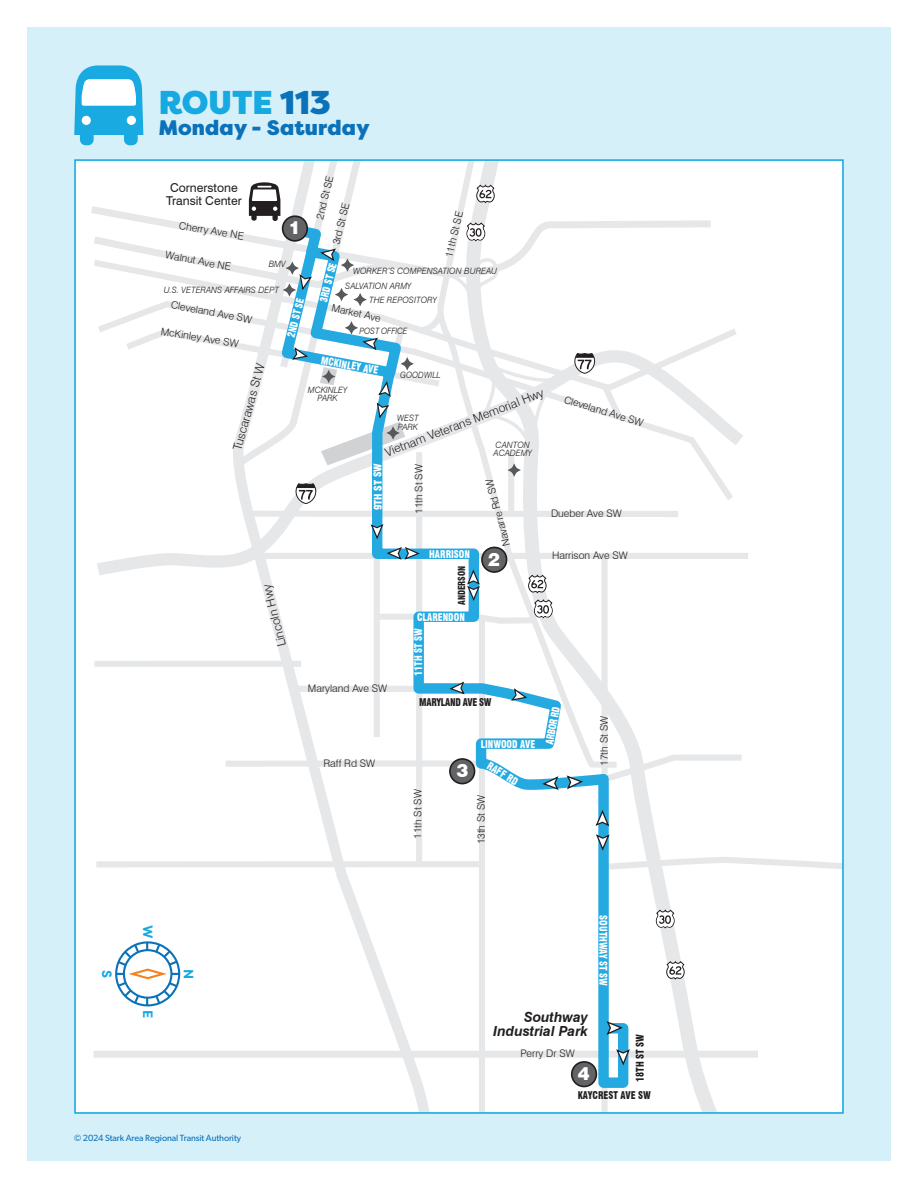
<style>
.page{position:relative;width:918px;height:1188px;background:#d6f0fa}
.page>*{position:absolute;margin:0;border:0;box-sizing:border-box;transform-origin:0 0}
.t1{font:900 33px "Filson Pro";color:#17a9e1}
.t2{font:900 21px "Filson Pro";letter-spacing:.01em;color:#0b72ba}
.t3{font:900 18.15px "Swiss 721 BT";color:#fff}
.t4{font:italic 700 13.95px/14px "Swiss 721 BT";color:#231f20;text-align:right}
.t5{font:700 13.65px "Filson Pro";color:#17a9e1}
.t6{font:300 12.15px "Swiss 721 BT";color:#231f20}
.t7{font:12.15px/12.1px "Swiss 721 BT";color:#231f20;text-align:center}
.t8{font:300 10.5px/22.2px "Swiss 721 BT";color:#231f20}
.t9{font:900 condensed 10.5px "Swiss 721 BT";color:#fff;scale:.9 1}
.t10{font:900 condensed 10.5px "Swiss 721 BT";color:#231f20;scale:.9 1}
.t11{font:900 condensed 10.5px "Swiss 721 BT";letter-spacing:-.03em;color:#231f20;scale:.9 1}
.t12{font:900 condensed 10.5px "Swiss 721 BT";color:#fff}
.t13{font:900 condensed 9.6px "Swiss 721 BT";letter-spacing:-.005em;color:#231f20;scale:.9 1}
.t14{font:9px "Gibson";letter-spacing:-.01em;color:#0872ba}
.t15{font:italic 300 8.7px/8.7px "Swiss 721 BT";color:#231f20}
.t16{font:italic 300 8.7px "Swiss 721 BT";letter-spacing:-.02em;color:#231f20;scale:.95 1}
.t17{font:italic 300 8.7px "Swiss 721 BT";color:#231f20;scale:.93 1}
.s1{color:#0b72ba}
</style>
<div class="page">
<div style="left:891px;top:0;width:27px;height:1188px;background:#fff"></div>
<div style="left:0;top:0;width:27px;height:1188px;background:#fff"></div>
<div style="left:0;top:1161px;width:918px;height:27px;background:#fff"></div>
<div style="left:0;top:0;width:918px;height:27px;background:#fff"></div>
<svg style="left:74px;top:65px;width:69px;height:80px"></svg>
<div style="left:75px;top:160px;width:768px;height:953px;background:#fff"></div>
<svg style="left:601px;top:734px;width:116px;height:377px"></svg>
<svg style="left:627px;top:220px;width:84px;height:8px"></svg>
<svg style="left:627px;top:396px;width:112px;height:104px"></svg>
<svg style="left:627px;top:329px;width:110px;height:67px"></svg>
<svg style="left:302px;top:743px;width:127px;height:368px"></svg>
<div style="left:247px;top:511px;width:431px;height:6px;background:#e6e7e9"></div>
<div style="left:258px;top:553px;width:490px;height:6px;background:#e6e7e9"></div>
<div style="left:96px;top:861px;width:383px;height:6px;background:#e6e7e9"></div>
<svg style="left:666px;top:960px;width:19px;height:20px"></svg>
<svg style="left:656px;top:908px;width:19px;height:21px"></svg>
<div style="left:479px;top:616px;width:6px;height:497px;background:#e6e7e9"></div>
<div style="left:602px;top:557px;width:6px;height:556px;background:#e6e7e9"></div>
<div style="left:94px;top:1051px;width:664px;height:7px;background:#e6e7e9"></div>
<svg style="left:408px;top:721px;width:226px;height:372px"></svg>
<div style="left:572px;top:1062px;width:24px;height:25px;background:#636366;border-radius:50%"></div>
<div style="left:571px;top:1061px;width:26px;height:26px;border:2px solid #231f20;border-radius:50%"></div>
<svg style="left:605px;top:1020px;width:20px;height:16px"></svg>
<svg style="left:615px;top:1048px;width:16px;height:19px"></svg>
<svg style="left:225px;top:752px;width:517px;height:39px"></svg>
<svg style="left:594px;top:808px;width:247px;height:65px"></svg>
<svg style="left:115px;top:941px;width:65px;height:65px"></svg>
<svg style="left:86px;top:160px;width:541px;height:583px"></svg>
<h1 class="t1" style="left:159px;top:81px;width:174px">ROUTE <span class="s1">113</span></h1>
<h2 class="t2" style="left:159px;top:114px;width:212px">Monday - Saturday</h2>
<p class="t8" style="left:304px;top:236px;width:67px;text-indent:21px;rotate:-76deg">2nd St SE<br>3rd St SE</p>
<p class="t7" style="left:166px;top:182px;width:77px">Cornerstone<br>Transit Center</p>
<p class="t8" style="left:438px;top:254px;width:48px;rotate:-76deg">11th St SE</p>
<p class="t8" style="left:181px;top:214px;width:67px;rotate:10deg">Cherry Ave NE</p>
<p class="t8" style="left:168px;top:243px;width:68px;rotate:11deg">Walnut Ave NE</p>
<p class="t8" style="left:173px;top:293px;width:84px;rotate:11deg">Cleveland Ave SW</p>
<p class="t8" style="left:163px;top:320px;width:80px;rotate:9deg">McKinley Ave SW</p>
<p class="t6" style="left:230px;top:448px;width:91px;rotate:-75deg">Tuscarawas St W</p>
<h3 class="t3" style="left:289px;top:217px;width:13px">1</h3>
<p class="t15" style="left:269px;top:260px;width:18px">BMV</p>
<p class="t15" style="left:164px;top:285px;width:117px">U.S. VETERANS AFFAIRS DEPT</p>
<p class="t9" style="left:317px;top:301px;width:46px;rotate:-76deg">3RD ST SE</p>
<p class="t15" style="left:353px;top:266px;width:145px">WORKER’S COMPENSATION BUREAU</p>
<p class="t15" style="left:369px;top:280px;width:69px;line-height:13.2px;text-indent:-24px">SALVATION ARMY<br>THE REPOSITORY</p>
<p class="t9" style="left:285px;top:336px;width:46px;rotate:-76deg">2ND ST SE</p>
<p class="t8" style="left:334px;top:296px;width:52px;rotate:13deg">Market Ave</p>
<p class="t16" style="left:360px;top:326px;width:52px">POST OFFICE</p>
<p class="t9" style="left:322px;top:354px;width:66px;rotate:10deg">MCKINLEY AVE</p>
<p class="t17" style="left:400px;top:370px;width:45px">GOODWILL</p>
<p class="t15" style="left:397px;top:413px;width:23px">WEST<br>PARK</p>
<p class="t15" style="left:308px;top:385px;width:41px;text-align:center">MCKINLEY<br>PARK</p>
<p class="t6" style="left:383px;top:446px;width:170px;rotate:-21deg">Vietnam Veterans Memorial Hwy</p>
<p class="t15" style="left:494px;top:440px;width:40px">CANTON<br>ACADEMY</p>
<p class="t8" style="left:568px;top:388px;width:84px;rotate:17deg">Cleveland Ave SW</p>
<p class="t12" style="left:372px;top:510px;width:49px;rotate:-90deg">9TH ST SW</p>
<p class="t6" style="left:275px;top:648px;width:65px;rotate:-104deg">Lincoln Hwy</p>
<p class="t8" style="left:308px;top:677px;width:81px">Maryland Ave SW</p>
<p class="t8" style="left:324px;top:752px;width:53px">Raff Rd SW</p>
<p class="t8" style="left:408px;top:514px;width:51px;rotate:-90deg">11th St SW</p>
<p class="t9" style="left:429px;top:548px;width:47px">HARRISON</p>
<p class="t13" style="left:456px;top:605px;width:45px;rotate:-90deg">ANDERSON</p>
<p class="t9" style="left:417px;top:611px;width:55px">CLARENDON</p>
<p class="t9" style="left:412px;top:676px;width:54px;rotate:-90deg">11TH ST SW</p>
<p class="t8" style="left:496px;top:549px;width:70px;rotate:-105deg">Navarre Rd SW</p>
<h3 class="t3" style="left:488px;top:548px;width:13px">2</h3>
<p class="t11" style="left:419px;top:695px;width:82px">MARYLAND AVE SW</p>
<p class="t8" style="left:406px;top:839px;width:51px;rotate:-90deg">11th St SW</p>
<h3 class="t3" style="left:456px;top:760px;width:13px">3</h3>
<p class="t9" style="left:481px;top:738px;width:62px">LINWOOD AVE</p>
<p class="t9" style="left:491px;top:759px;width:39px;rotate:31deg">RAFF RD</p>
<p class="t8" style="left:470px;top:844px;width:51px;rotate:-90deg">13th St SW</p>
<p class="t8" style="left:551px;top:502px;width:72px">Dueber Ave SW</p>
<p class="t8" style="left:552px;top:544px;width:77px">Harrison Ave SW</p>
<p class="t9" style="left:543px;top:743px;width:45px;rotate:-79deg">ARBOR RD</p>
<p class="t8" style="left:593px;top:766px;width:51px;rotate:-90deg">17th St SW</p>
<h3 class="t5" style="left:157px;top:925px;width:15px;rotate:90deg">W</h3>
<h3 class="t5" style="left:115px;top:970px;width:10px;rotate:90deg">S</h3>
<h3 class="t5" style="left:197px;top:969px;width:12px;rotate:90deg">N</h3>
<h3 class="t5" style="left:157px;top:1010px;width:10px;rotate:90deg">E</h3>
<p class="t14" style="left:74px;top:1133px;width:168px">© 2024 Stark Area Regional Transit Authority</p>
<p class="t9" style="left:610px;top:915px;width:80px;rotate:90deg">SOUTHWAY ST SW</p>
<h3 class="t4" style="left:493px;top:1010px;width:96px">Southway<br>Industrial Park</h3>
<p class="t8" style="left:521px;top:1042px;width:56px">Perry Dr SW</p>
<h3 class="t3" style="left:578px;top:1063px;width:13px">4</h3>
<p class="t10" style="left:634px;top:1082px;width:54px;rotate:-90deg">18TH ST SW</p>
<p class="t10" style="left:578px;top:1089px;width:83px">KAYCREST AVE SW</p>
</div>
